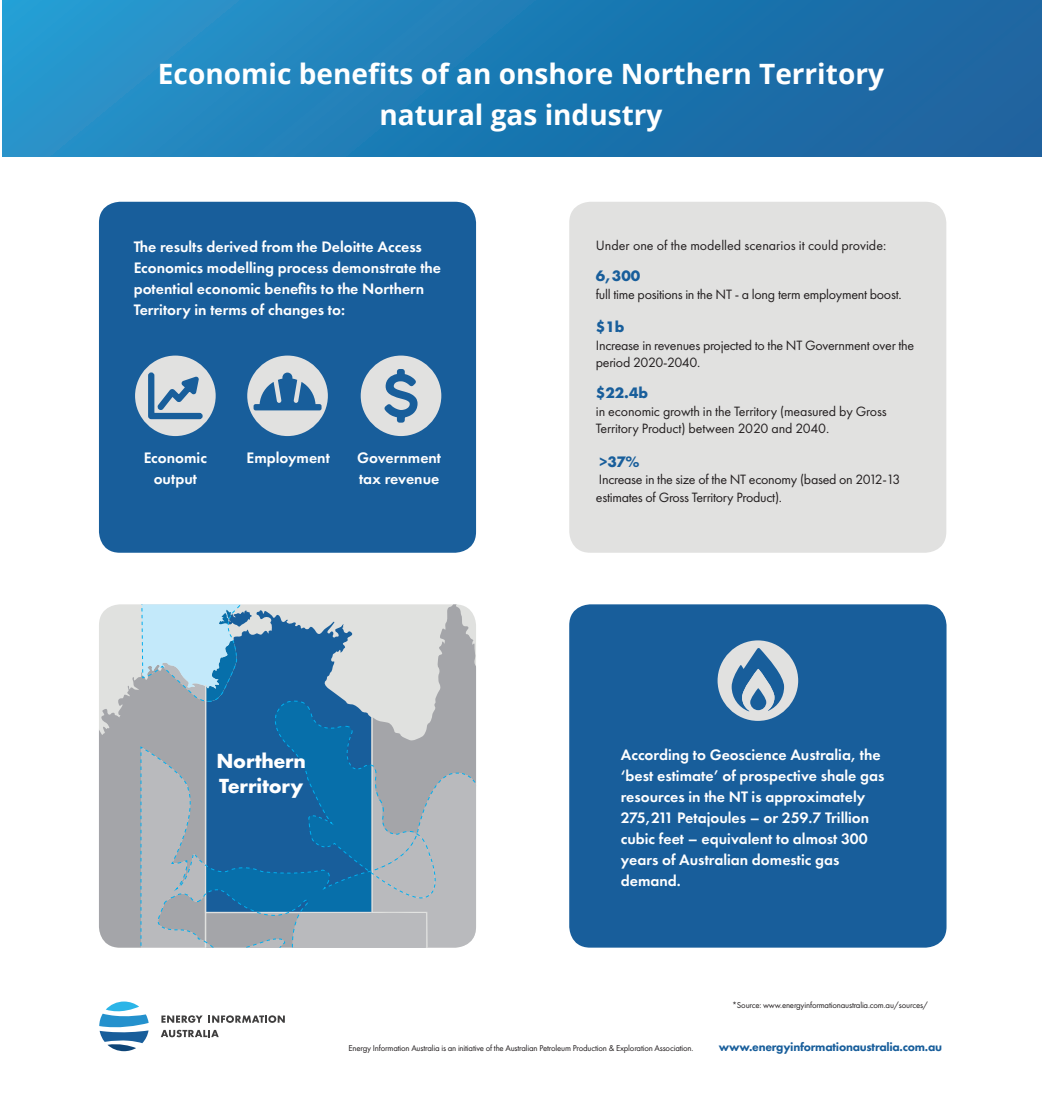
<style>
.page{position:relative;width:1042px;height:1117px;background:#fff}
.page>*{position:absolute;margin:0;border:0;box-sizing:border-box;transform-origin:0 0}
.t1{font:700 28px/40.2px "Open Sans";color:#fff;text-align:center}
.Titiles{font:700 21.18px/25.6px "Futura PT";letter-spacing:-.01em;color:#fff}
.white_intro{font:600 15.75px/21px "Futura PT";color:#fff}
.Titles_small{font:700 15.75px "Futura PT";color:#185e9b}
.Body{font:14px/17.5px "Futura PT";letter-spacing:-.02em;color:#231f20}
.Titles_small-2{font:14px/17.5px "Futura PT";letter-spacing:-.02em;color:#231f20}
.Body-2{font:14px "Futura PT";color:#231f20}
.Body-3{font:800 12.25px "Futura PT";letter-spacing:-.02em;color:#185e9b}
.Titiles-2{font:8.75px "Futura PT";letter-spacing:-.02em;color:#231f20}
</style>
<div class="page">
<div style="left:3px;top:0;width:1039px;height:156px;background:linear-gradient(to right,#2596cc,#19609c)"></div>
<div style="left:569px;top:202px;width:377px;height:350px;background:#e1e1e0;border-radius:21px"></div>
<div style="left:99px;top:202px;width:377px;height:350px;background:#185e9b;border-radius:21px"></div>
<div style="left:135px;top:355px;width:81px;height:81px;background:#e1e1e0;border-radius:50%"></div>
<div style="left:247px;top:355px;width:81px;height:81px;background:#e1e1e0;border-radius:50%"></div>
<div style="left:361px;top:355px;width:80px;height:81px;background:#e1e1e0;border-radius:50%"></div>
<svg style="left:253px;top:372px;width:68px;height:38px"></svg>
<svg style="left:384px;top:369px;width:33px;height:53px"></svg>
<svg style="left:148px;top:372px;width:55px;height:48px"></svg>
<svg style="left:99px;top:604px;width:377px;height:343px;background:#95adbf"></svg>
<svg style="left:140px;top:745px;width:336px;height:202px;background:#6e94af"></svg>
<div style="left:569px;top:604px;width:377px;height:343px;background:#185e9b;border-radius:21px"></div>
<div style="left:717px;top:640px;width:81px;height:80px;background:#e1e1e0;border-radius:50%"></div>
<svg style="left:731px;top:646px;width:53px;height:67px"></svg>
<svg style="left:99px;top:1001px;width:50px;height:49px"></svg>
<svg style="left:161px;top:1015px;width:124px;height:7px"></svg>
<svg style="left:161px;top:1029px;width:58px;height:7px"></svg>
<p class="t1" style="left:158px;top:53px;width:727px">Economic benefits of an onshore Northern Territory natural gas industry</p>
<p class="white_intro" style="left:134px;top:235px;width:309px">The results derived from the Deloitte Access Economics modelling process demonstrate the potential economic benefits to the Northern Territory in terms of changes to:</p>
<p class="white_intro" style="left:144px;top:447px;width:65px;text-align:center">Economic output</p>
<p class="white_intro" style="left:246px;top:447px;width:85px">Employment</p>
<p class="white_intro" style="left:357px;top:447px;width:86px">Government tax revenue</p>
<p class="Body-2" style="left:596px;top:237px;width:292px">Under one of the modelled scenarios it could provide:</p>
<p class="Titles_small" style="left:596px;top:266px;width:46px">6,300</p>
<p class="Body" style="left:596px;top:285px;width:307px">full time positions in the NT - a long term employment boost.</p>
<p class="Titles_small" style="left:596px;top:317px;width:30px">$1b</p>
<p class="Titles_small-2" style="left:596px;top:336px;width:320px">Increase in revenues projected to the NT Government over the period 2020-2040.</p>
<p class="Titles_small" style="left:596px;top:383px;width:54px">$22.4b</p>
<p class="Body" style="left:596px;top:402px;width:292px">in economic growth in the Territory (measured by Gross<br>Territory Product) between 2020 and 2040.</p>
<p class="Titles_small" style="left:599px;top:451px;width:42px">&gt;37%</p>
<p class="Body" style="left:596px;top:470px;width:306px">Increase in the size of the NT economy (based on 2012-13 estimates of Gross Territory Product).</p>
<p class="Titiles" style="left:216px;top:747px;width:91px">Northern<br>Territory</p>
<p class="white_intro" style="left:621px;top:744px;width:265px">According to Geoscience Australia, the ‘best estimate’ of prospective shale gas resources in the NT is approximately 275,211 Petajoules – or 259.7 Trillion cubic feet – equivalent to almost 300 years of Australian domestic gas demand.</p>
<p class="Titiles-2" style="left:732px;top:999px;width:198px">*Source: www.energyinformationaustralia.com.au/sources/</p>
<p class="Titiles-2" style="left:348px;top:1042px;width:346px">Energy Information Australia is an initiative of the Australian Petroleum Production &amp; Exploration Association.</p>
<p class="Body-3" style="left:719px;top:1039px;width:225px">www.energyinformationaustralia.com.au</p>
</div>
